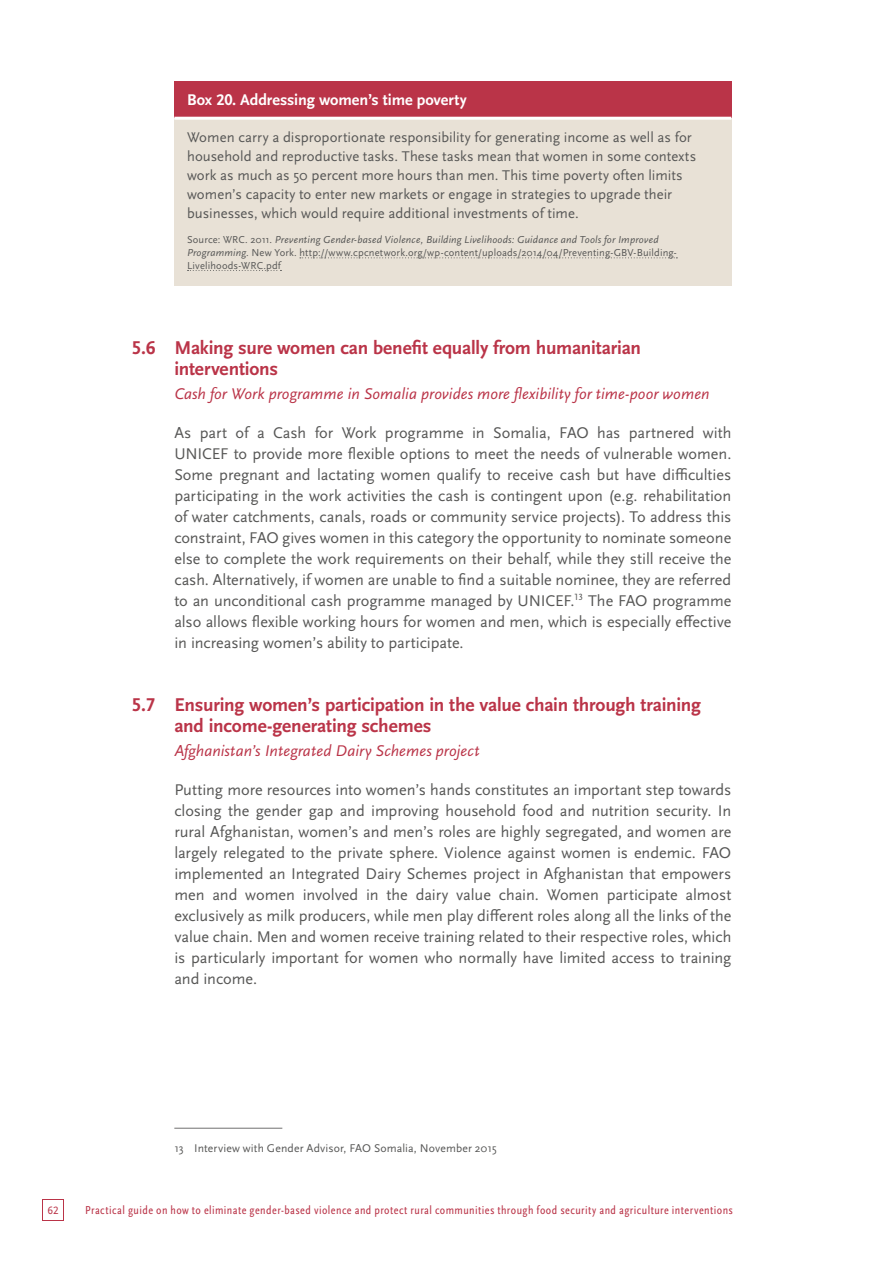
<style>
.page{position:relative;width:893px;height:1263px;background:#fff}
.page>*{position:absolute;margin:0;border:0;box-sizing:border-box;transform-origin:0 0}
.t1{font:700 19.35px/21px "Scala Sans OT";letter-spacing:-.01em;color:#ba3448}
.t2{font:16.2px/21px "Scala Sans OT";letter-spacing:-.005em;color:#575756;text-align:justify}
.t3{font:italic 16.2px "Scala Sans OT";letter-spacing:.005em;color:#ba3448}
.t4{font:700 16.2px "Scala Sans OT";letter-spacing:-.005em;color:#fff}
.t5{font:14.7px/19px "Scala Sans OT";color:#575756}
.t6{font:condensed 12px "Scala Sans OT";letter-spacing:.035em;color:#ba3448}
.t7{font:11.7px "Scala Sans OT";letter-spacing:.01em;color:#575756}
.t8{font:11.25px "Scala Sans Caps";color:#ba3448}
.t9{font:10.5px/12.6px "Scala Sans OT";letter-spacing:.015em;color:#575756}
.s1{font-style:italic}
.s2{font-family:"Scala Sans Caps"}
</style>
<div class="page">
<div style="left:43px;top:1199px;width:21px;height:21px;background:#ba3448"></div>
<div style="left:43px;top:1200px;width:20px;height:20px;background:#fff"></div>
<div style="left:174px;top:81px;width:557px;height:37px;background:#ba3448"></div>
<div style="left:174px;top:118px;width:557px;height:168px;background:#e8e1d6"></div>
<hr style="left:174px;top:117px;width:557px;height:3px;background:#fff">
<svg style="left:300px;top:257px;width:377px;height:1px"></svg>
<svg style="left:188px;top:270px;width:93px;height:1px"></svg>
<hr style="left:174px;top:1128px;width:108px;height:1px;background:#706f6f">
<p class="t4" style="left:187px;top:91px;width:281px">Box 20. Addressing women’s time poverty</p>
<p class="t5" style="left:187px;top:128px;width:511px">Women carry a disproportionate responsibility for generating income as well as for household and reproductive tasks. These tasks mean that women in some contexts work as much as 50 percent more hours than men. This time poverty often limits women’s capacity to enter new markets or engage in strategies to upgrade their businesses, which would require additional investments of time.</p>
<p class="t9" style="left:187px;top:234px;width:491px">Source: WRC. 2011. <span class="s1">Preventing Gender-based Violence, Building Livelihoods: Guidance and Tools for Improved<br>Programming</span>. New York. http://www.cpcnetwork.org/wp-content/uploads/2014/04/Preventing-GBV-Building-<br>Livelihoods-WRC.pdf</p>
<p class="t1" style="left:174px;top:337px;width:468px;text-indent:-43px"><span class="s2">5.6</span> Making sure women can benefit equally from humanitarian interventions</p>
<p class="t3" style="left:174px;top:385px;width:537px">Cash for Work programme in Somalia provides more flexibility for time-poor women</p>
<p class="t2" style="left:174px;top:422px;width:559px">As part of a Cash for Work programme in Somalia, FAO has partnered with UNICEF to provide more flexible options to meet the needs of vulnerable women.<br>Some pregnant and lactating women qualify to receive cash but have difficulties participating in the work activities the cash is contingent upon (e.g. rehabilitation of water catchments, canals, roads or community service projects). To address this constraint, FAO gives women in this category the opportunity to nominate someone else to complete the work requirements on their behalf, while they still receive the cash. Alternatively, if women are unable to find a suitable nominee, they are referred to an unconditional cash programme managed by UNICEF.<sup>13</sup> The FAO programme also allows flexible working hours for women and men, which is especially effective in increasing women’s ability to participate.</p>
<p class="t1" style="left:174px;top:694px;width:528px;text-indent:-43px"><span class="s2">5.7</span> Ensuring women’s participation in the value chain through training and income-generating schemes</p>
<p class="t3" style="left:174px;top:742px;width:307px">Afghanistan’s Integrated Dairy Schemes project</p>
<p class="t2" style="left:174px;top:779px;width:559px">Putting more resources into women’s hands constitutes an important step towards closing the gender gap and improving household food and nutrition security. In rural Afghanistan, women’s and men’s roles are highly segregated, and women are largely relegated to the private sphere. Violence against women is endemic. FAO implemented an Integrated Dairy Schemes project in Afghanistan that empowers men and women involved in the dairy value chain. Women participate almost exclusively as milk producers, while men play different roles along all the links of the value chain. Men and women receive training related to their respective roles, which is particularly important for women who normally have limited access to training and income.</p>
<p class="t7" style="left:174px;top:1141px;width:324px">13 Interview with Gender Advisor, FAO Somalia, November 2015</p>
<p class="t8" style="left:48px;top:1204px;width:13px">62</p>
<p class="t6" style="left:85px;top:1203px;width:649px">Practical guide on how to eliminate gender-based violence and protect rural communities through food security and agriculture interventions</p>
</div>
